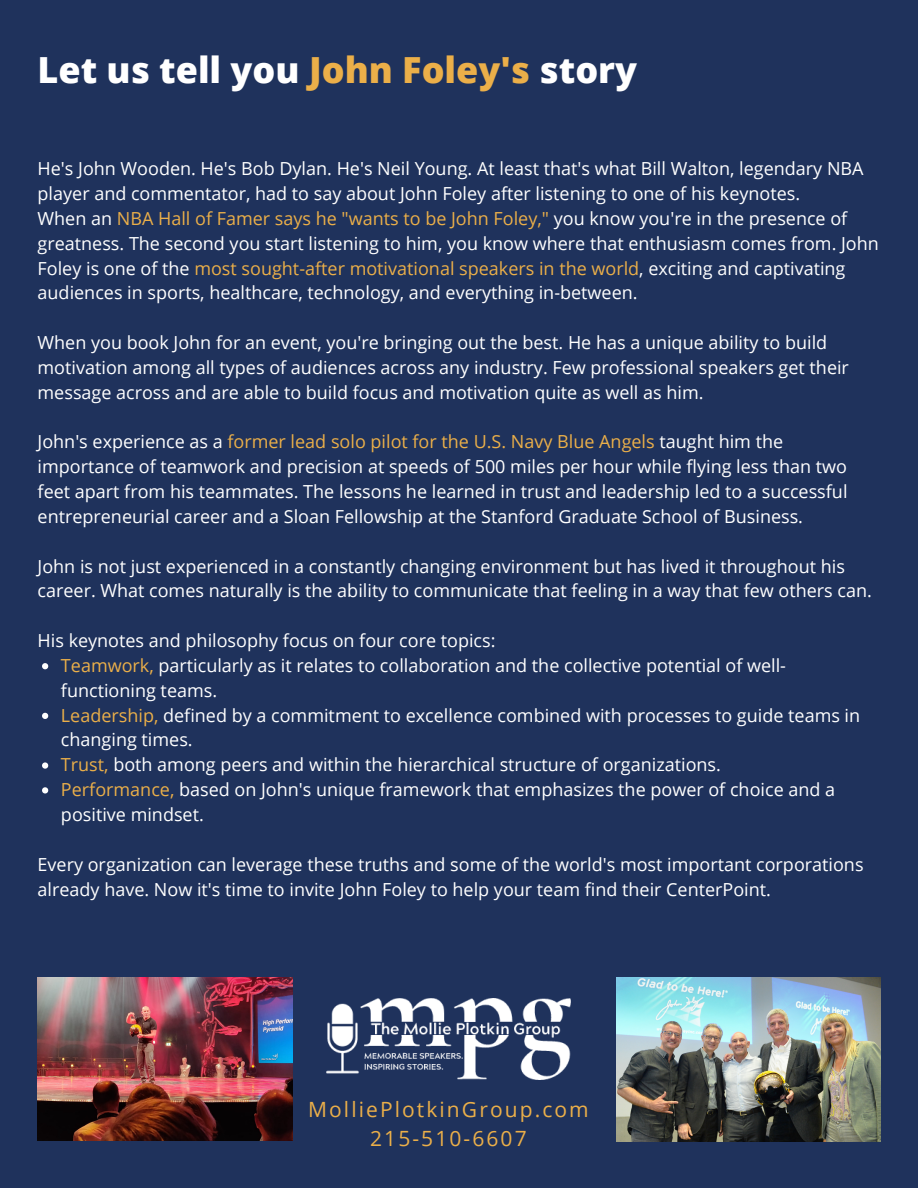
<style>
.page{position:relative;width:918px;height:1188px;background:#1f325c}
.page>*{position:absolute;margin:0;border:0;box-sizing:border-box;transform-origin:0 0}
.t1{font:800 36px "Open Sans";color:#fff}
.t2{font:21px "Open Sans";letter-spacing:.1em;color:#ebaf49}
.t3{font:18px/24.9px "Open Sans";color:#fff}
.s1{color:#ebaf49}
</style>
<div class="page">
<svg style="left:42px;top:663px;width:6px;height:6px"></svg>
<svg style="left:42px;top:713px;width:6px;height:6px"></svg>
<svg style="left:42px;top:762px;width:6px;height:7px"></svg>
<svg style="left:42px;top:787px;width:6px;height:7px"></svg>
<img style="left:38px;top:977px;width:255px;height:164px">
<img style="left:617px;top:977px;width:263px;height:164px">
<img style="left:327px;top:999px;width:244px;height:81px">
<p class="t1" style="left:38px;top:45px;width:601px">Let us tell you <span class="s1">John Foley's</span> story</p>
<p class="t3" style="left:38px;top:156px;width:828px">He's John Wooden. He's Bob Dylan. He's Neil Young. At least that's what Bill Walton, legendary NBA player and commentator, had to say about John Foley after listening to one of his keynotes.</p>
<p class="t3" style="left:38px;top:205px;width:843px">When an <span class="s1">NBA Hall of Famer says he "wants to be John Foley,"</span> you know you're in the presence of greatness. The second you start listening to him, you know where that enthusiasm comes from. John Foley is one of the <span class="s1">most sought-after motivational speakers in the world</span>, exciting and captivating audiences in sports, healthcare, technology, and everything in-between.</p>
<p class="t3" style="left:38px;top:330px;width:813px">When you book John for an event, you're bringing out the best. He has a unique ability to build motivation among all types of audiences across any industry. Few professional speakers get their message across and are able to build focus and motivation quite as well as him.</p>
<p class="t3" style="left:38px;top:429px;width:811px">John's experience as a <span class="s1">former lead solo pilot for the U.S. Navy Blue Angels</span> taught him the importance of teamwork and precision at speeds of 500 miles per hour while flying less than two feet apart from his teammates. The lessons he learned in trust and leadership led to a successful entrepreneurial career and a Sloan Fellowship at the Stanford Graduate School of Business.</p>
<p class="t3" style="left:38px;top:553px;width:836px">John is not just experienced in a constantly changing environment but has lived it throughout his career. What comes naturally is the ability to communicate that feeling in a way that few others can.</p>
<p class="t3" style="left:38px;top:628px;width:459px">His keynotes and philosophy focus on four core topics:</p>
<p class="t3" style="left:61px;top:653px;width:727px"><span class="s1">Teamwork,</span> particularly as it relates to collaboration and the collective potential of well&shy;functioning teams.</p>
<p class="t3" style="left:61px;top:702px;width:801px"><span class="s1">Leadership,</span> defined by a commitment to excellence combined with processes to guide teams in changing times.</p>
<p class="t3" style="left:61px;top:752px;width:661px"><span class="s1">Trust,</span> both among peers and within the hierarchical structure of organizations.</p>
<p class="t3" style="left:61px;top:777px;width:776px"><span class="s1">Performance,</span> based on John's unique framework that emphasizes the power of choice and a positive mindset.</p>
<p class="t3" style="left:38px;top:851px;width:828px">Every organization can leverage these truths and some of the world's most important corporations already have. Now it's time to invite John Foley to help your team find their CenterPoint.</p>
<p class="t2" style="left:308px;top:1094px;width:282px">MolliePlotkinGroup.com</p>
<p class="t2" style="left:370px;top:1123px;width:158px">215-510-6607</p>
</div>
